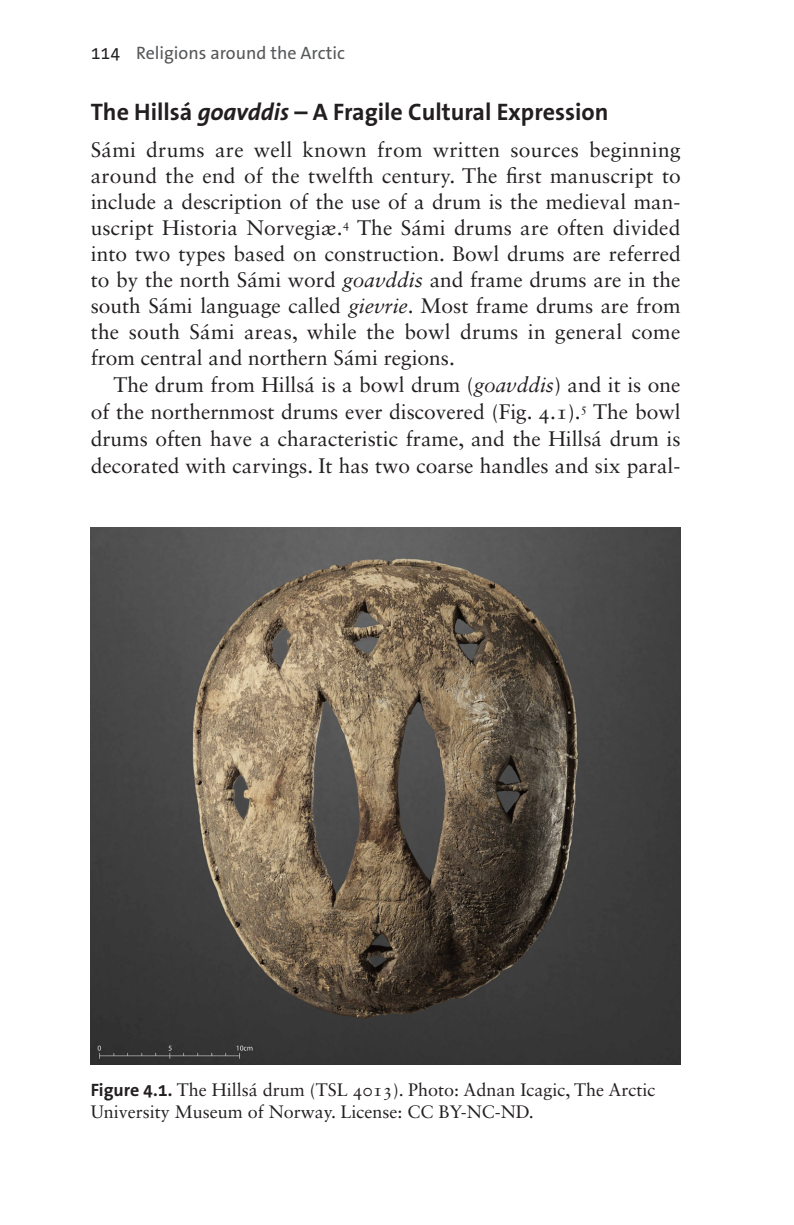
<style>
.page{position:relative;width:794px;height:1225px;background:#fff}
.page>*{position:absolute;margin:0;border:0;box-sizing:border-box;transform-origin:0 0}
.Subheading_level_2{font:700 24px "The Sans B W7";color:#231f20}
.Main_text_-_no_inden{font:21px/26px "Sabon LT Std";color:#231f20;text-align:justify}
.Main_text{font:21px/27px "Sabon LT Std";color:#231f20;text-align:justify}
.t1{font:18px/22px "Sabon LT Std";color:#231f20}
.t2{font:18px "The Sans B W5 Plain";color:#57585a}
.s1{color:#231f20}
.s2{font-style:italic}
.s3{font-family:"The Sans B W7";font-weight:700}
</style>
<div class="page">
<img style="left:91px;top:527px;width:589px;height:537px">
<p class="t2" style="left:91px;top:41px;width:256px"><span class="s1">114</span> Religions around the Arctic</p>
<p class="Subheading_level_2" style="left:91px;top:96px;width:519px">The Hillsá <span class="s2">goavddis</span> – A Fragile Cultural Expression</p>
<p class="Main_text_-_no_inden" style="left:91px;top:137px;width:591px">Sámi drums are well known from written sources beginning around the end of the twelfth century. The first manuscript to include a description of the use of a drum is the medieval man&shy;uscript Historia Norvegiæ.<sup>4</sup> The Sámi drums are often divided into two types based on construction. Bowl drums are referred to by the north Sámi word <span class="s2">goavddis</span> and frame drums are in the south Sámi language called <span class="s2">gievrie</span>. Most frame drums are from the south Sámi areas, while the bowl drums in general come from central and northern Sámi regions.</p>
<p class="Main_text" style="left:91px;top:371px;width:591px;text-indent:23px">The drum from Hillsá is a bowl drum (<span class="s2">goavddis</span>) and it is one of the northernmost drums ever discovered (Fig. 4.1).<sup>5</sup> The bowl drums often have a characteristic frame, and the Hillsá drum is decorated with carvings. It has two coarse handles and six paral-</p>
<p class="t1" style="left:91px;top:1078px;width:566px"><span class="s3">Figure 4.1.</span> The Hillsá drum (TSL 4013). Photo: Adnan Icagic, The Arctic<br>University Museum of Norway. License: CC BY-NC-ND.</p>
</div>
